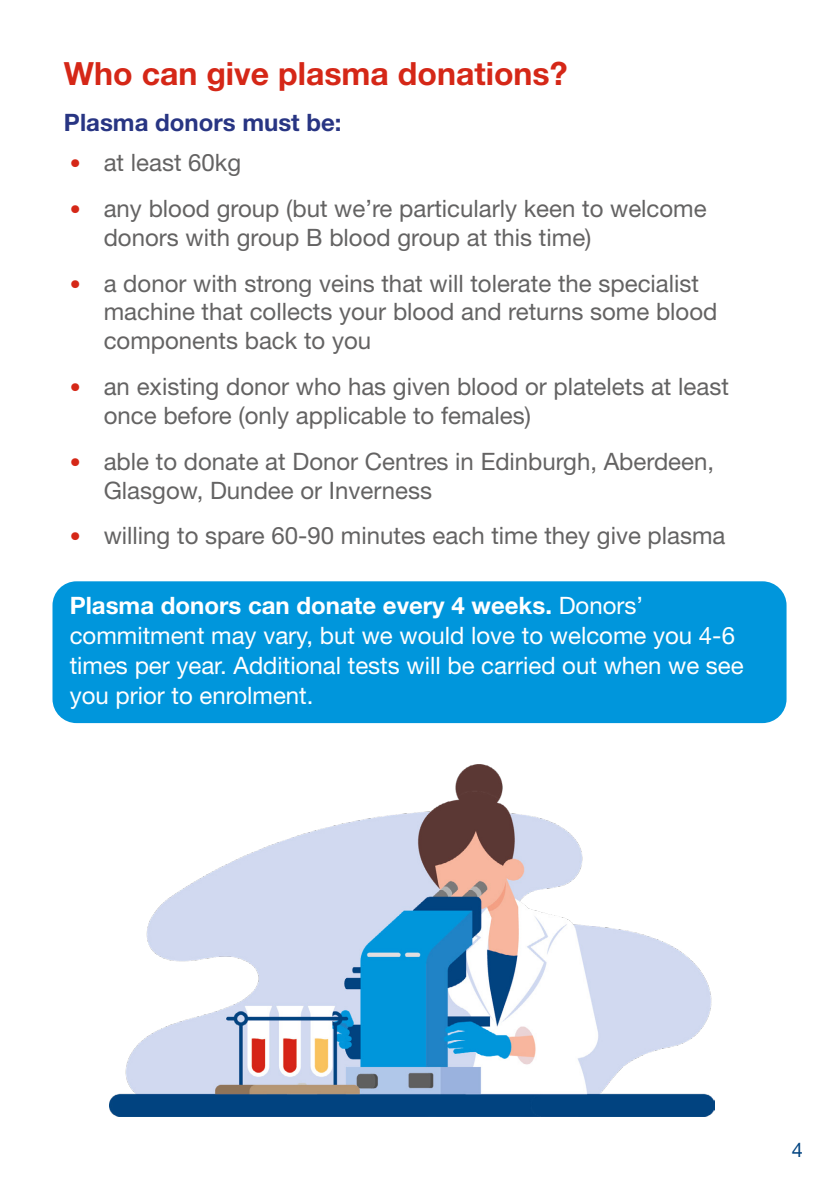
<style>
.page{position:relative;width:840px;height:1191px;background:#fff}
.page>*{position:absolute;margin:0;border:0;box-sizing:border-box;transform-origin:0 0}
.Sub_heading{font:700 32px "Helvetica Neue LT Std";color:#d52717}
.t1{font:24px/28.8px "Helvetica Neue LT Std";color:#646363}
.NSS_Paragraph_Style{font:24px/30px "Helvetica Neue LT Std";color:#fff}
.NSS_Paragraph_Style-2{font:700 24px "Helvetica Neue LT Std";color:#283583}
.t2{font:20px "Helvetica Neue LT Std";color:#004380}
.s1{font-weight:700;font-size:22px;color:#d52717}
.s2{font-weight:700}
</style>
<div class="page">
<div style="left:52px;top:581px;width:734px;height:142px;background:#0096dc;border-radius:24px"></div>
<img style="left:110px;top:764px;width:603px;height:352px">
<p class="Sub_heading" style="left:64px;top:54px;width:505px">Who can give plasma donations?</p>
<p class="NSS_Paragraph_Style-2" style="left:64px;top:108px;width:279px">Plasma donors must be:</p>
<p class="t1" style="left:70px;top:148px;width:173px"><span class="s1">•</span> at least 60kg</p>
<p class="t1" style="left:104px;top:194px;width:604px;text-indent:-34px"><span class="s1">•</span> any blood group (but we’re particularly keen to welcome donors with group B blood group at this time)</p>
<p class="t1" style="left:104px;top:268px;width:615px;text-indent:-34px"><span class="s1">•</span> a donor with strong veins that will tolerate the specialist machine that collects your blood and returns some blood components back to you</p>
<p class="t1" style="left:104px;top:372px;width:626px;text-indent:-34px"><span class="s1">•</span> an existing donor who has given blood or platelets at least once before (only applicable to females)</p>
<p class="t1" style="left:104px;top:446px;width:611px;text-indent:-34px"><span class="s1">•</span> able to donate at Donor Centres in Edinburgh, Aberdeen,<br>Glasgow, Dundee or Inverness</p>
<p class="t1" style="left:70px;top:521px;width:657px"><span class="s1">•</span> willing to spare 60-90 minutes each time they give plasma</p>
<p class="NSS_Paragraph_Style" style="left:70px;top:590px;width:675px"><span class="s2">Plasma donors can donate every 4 weeks.</span> Donors’ commitment may vary, but we would love to welcome you 4-6 times per year. Additional tests will be carried out when we see you prior to enrolment.</p>
<p class="t2" style="left:791px;top:1138px;width:13px">4</p>
</div>
